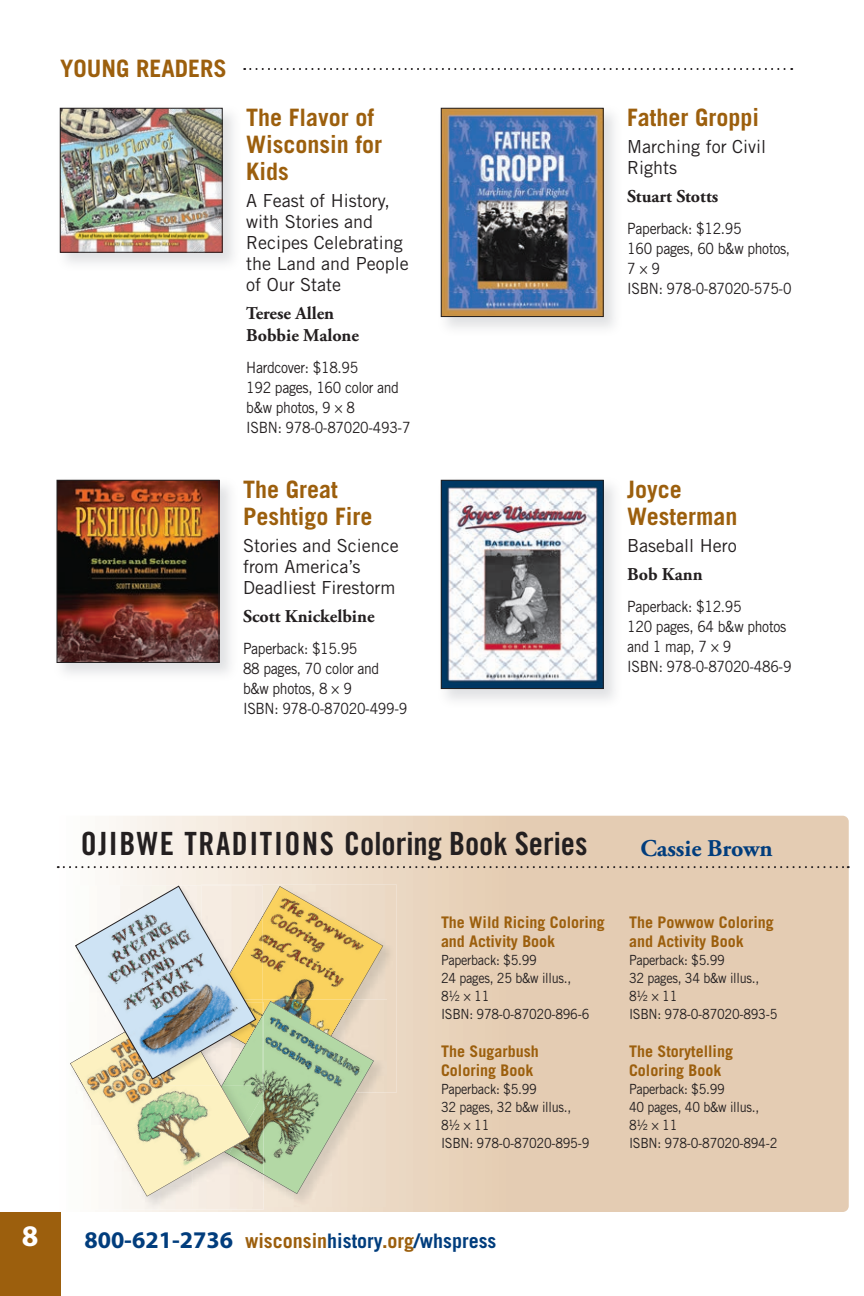
<style>
.page{position:relative;width:864px;height:1296px;background:#fff}
.page>*{position:absolute;margin:0;border:0;box-sizing:border-box;transform-origin:0 0}
.t1{font:32px "Trade Gothic LT Std Bd Cn 20";color:#231f20}
.t2{font:700 30px "Myriad Pro";color:#fff}
.t3{font:700 24px/27px "Trade Gothic LT Std";color:#9c5f0d}
.t4{font:700 24px "Adobe Garamond Pro";color:#013d7d}
.t5{font:700 20px "Trade Gothic LT Std";color:#013d7d}
.t6{font:18px/21px "Trade Gothic LT Std";color:#231f20}
.t7{font:700 18px/22px "Adobe Garamond Pro";color:#231f20}
.t8{font:700 16px/19px "Trade Gothic LT Std";color:#9c5f0d}
.t9{font:15.6px/20px "Trade Gothic LT Std";letter-spacing:-.02em;color:#231f20;scale:.9 1}
.t10{font:14px/18px "Trade Gothic LT Std";letter-spacing:-.02em;color:#231f20;scale:.9 1}
.s1{font-family:"Myriad Pro";font-size:24px}
.s2{color:#9c5f0d}
</style>
<div class="page">
<div style="left:0;top:1212px;width:60px;height:84px;background:#9c5f0d"></div>
<svg style="left:244px;top:68px;width:548px;height:2px"></svg>
<img style="left:59px;top:107px;width:174px;height:156px">
<img style="left:62px;top:110px;width:158px;height:141px">
<div style="left:60px;top:108px;width:162px;height:145px;border:1px solid #231f20"></div>
<svg style="left:57px;top:816px;width:792px;height:396px;background:#e7d1bb"></svg>
<img style="left:201px;top:885px;width:196px;height:208px">
<svg style="left:58px;top:866px;width:791px;height:2px;background:#b9aa9c"></svg>
<img style="left:263px;top:1093px;width:124px;height:114px">
<img style="left:383px;top:1000px;width:4px;height:93px">
<img style="left:69px;top:1002px;width:194px;height:208px">
<img style="left:192px;top:1197px;width:71px;height:10px">
<img style="left:70px;top:886px;width:313px;height:311px">
<img style="left:443px;top:110px;width:159px;height:205px">
<div style="left:441px;top:108px;width:163px;height:209px;border:1px solid #231f20"></div>
<img style="left:443px;top:482px;width:159px;height:205px">
<div style="left:441px;top:480px;width:163px;height:209px;border:1px solid #231f20"></div>
<img style="left:56px;top:479px;width:174px;height:195px">
<img style="left:59px;top:482px;width:158px;height:179px">
<div style="left:57px;top:480px;width:162px;height:183px;border:1px solid #231f20"></div>
<h3 class="t3" style="left:60px;top:55px;width:168px">YOUNG READERS</h3>
<h3 class="t3" style="left:246px;top:103px;width:137px">The Flavor of<br>Wisconsin for<br>Kids</h3>
<p class="t6" style="left:246px;top:189px;width:164px">A Feast of History, with Stories and<br>Recipes Celebrating the Land and People of Our State</p>
<p class="t7" style="left:246px;top:302px;width:114px">Terese Allen<br>Bobbie Malone</p>
<p class="t9" style="left:246px;top:357px;width:184px">Hardcover: $18.95<br>192 pages, 160 color and b&amp;w photos, 9 × 8<br>ISBN: 978-0-87020-493-7</p>
<h3 class="t3" style="left:243px;top:475px;width:131px">The Great<br>Peshtigo Fire</h3>
<p class="t6" style="left:243px;top:534px;width:157px">Stories and Science from America’s<br>Deadliest Firestorm</p>
<p class="t7" style="left:243px;top:605px;width:133px">Scott Knickelbine</p>
<p class="t9" style="left:243px;top:638px;width:184px">Paperback: $15.95<br>88 pages, 70 color and b&amp;w photos, 8 × 9<br>ISBN: 978-0-87020-499-9</p>
<h3 class="t3" style="left:627px;top:103px;width:133px">Father Groppi</h3>
<p class="t6" style="left:627px;top:135px;width:140px">Marching for Civil<br>Rights</p>
<p class="t7" style="left:627px;top:185px;width:93px">Stuart Stotts</p>
<p class="t9" style="left:627px;top:218px;width:184px">Paperback: $12.95<br>160 pages, 60 b&amp;w photos,<br>7 × 9<br>ISBN: 978-0-87020-575-0</p>
<h3 class="t3" style="left:627px;top:475px;width:112px">Joyce<br>Westerman</h3>
<p class="t6" style="left:627px;top:534px;width:111px">Baseball Hero</p>
<p class="t7" style="left:627px;top:563px;width:77px">Bob Kann</p>
<p class="t9" style="left:627px;top:596px;width:184px">Paperback: $12.95<br>120 pages, 64 b&amp;w photos and 1 map, 7 × 9<br>ISBN: 978-0-87020-486-9</p>
<h1 class="t1" style="left:81px;top:824px;width:508px">OJIBWE TRADITIONS Coloring Book Series</h1>
<h3 class="t4" style="left:640px;top:834px;width:134px">Cassie Brown</h3>
<p class="t8" style="left:441px;top:912px;width:165px">The Wild Ricing Coloring and Activity Book</p>
<p class="t10" style="left:441px;top:951px;width:166px">Paperback: $5.99<br>24 pages, 25 b&amp;w illus.,<br>8½ × 11<br>ISBN: 978-0-87020-896-6</p>
<p class="t8" style="left:441px;top:1041px;width:99px">The Sugarbush<br>Coloring Book</p>
<p class="t10" style="left:441px;top:1080px;width:166px">Paperback: $5.99<br>32 pages, 32 b&amp;w illus.,<br>8½ × 11<br>ISBN: 978-0-87020-895-9</p>
<p class="t8" style="left:629px;top:912px;width:146px">The Powwow Coloring and Activity Book</p>
<p class="t10" style="left:629px;top:951px;width:166px">Paperback: $5.99<br>32 pages, 34 b&amp;w illus.,<br>8½ × 11<br>ISBN: 978-0-87020-893-5</p>
<p class="t8" style="left:629px;top:1041px;width:106px">The Storytelling<br>Coloring Book</p>
<p class="t10" style="left:629px;top:1080px;width:166px">Paperback: $5.99<br>40 pages, 40 b&amp;w illus.,<br>8½ × 11<br>ISBN: 978-0-87020-894-2</p>
<h2 class="t2" style="left:22px;top:1216px;width:18px">8</h2>
<p class="t5" style="left:84px;top:1228px;width:414px"><span class="s1">800-621-2736</span> <span class="s2">wisconsin</span>history<span class="s2">.org</span>/whspress</p>
</div>
